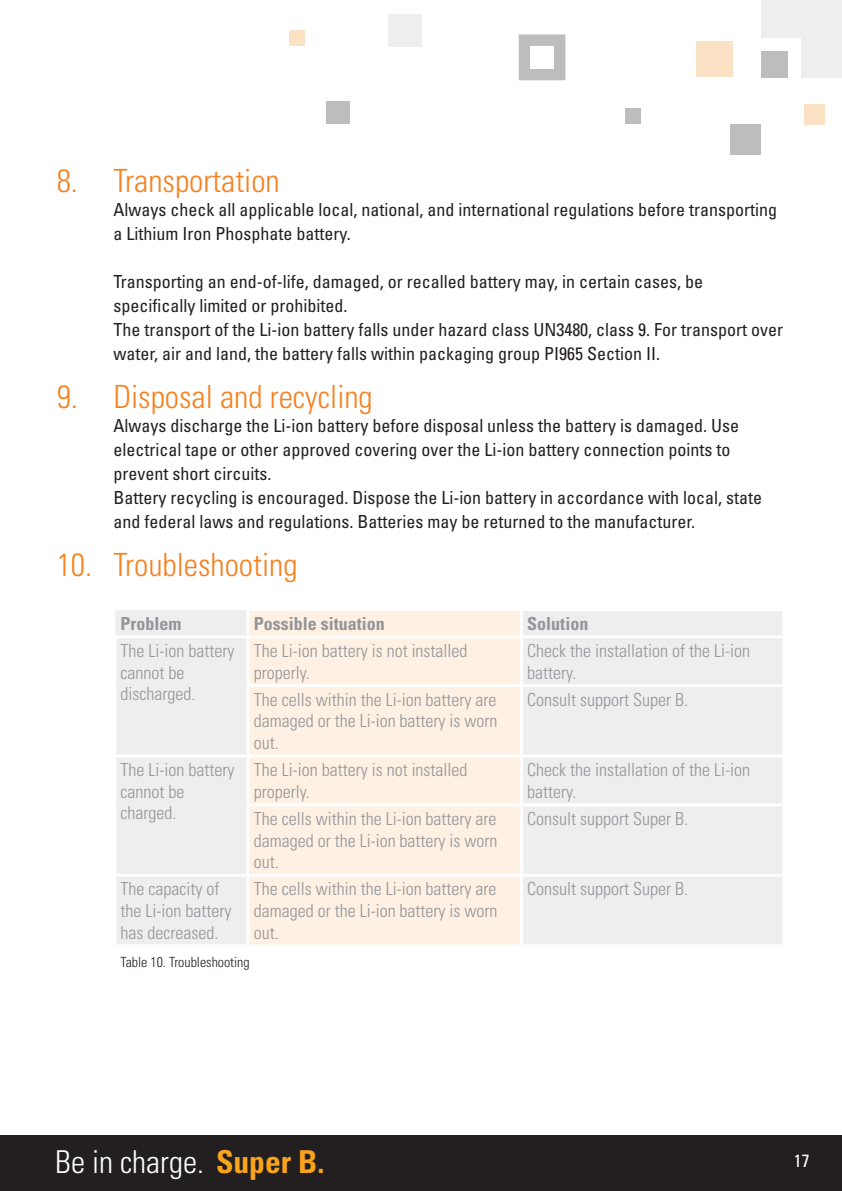
<style>
.page{position:relative;width:842px;height:1191px;background:#fff}
.page>*{position:absolute;margin:0;border:0;box-sizing:border-box;transform-origin:0 0}
.t1{font:300 condensed 32px "Univers LT Std";color:#f58220}
.t2{font:300 condensed 31.6px "Univers LT Std";color:#fff}
.t3{font:condensed 18px/24px "Univers LT Std";color:#231f20}
.tabel_stijl_grijs{font:300 condensed 18px/21.6px "Univers LT Std";color:#939598}
.tabel_kop_grijs{font:700 condensed 18px "Univers LT Std";color:#939598}
.t4{font:condensed 17.8px "Univers LT Std";color:#fff}
.t5{font:300 condensed 14px "Univers LT Std";color:#231f20}
.s1{font-weight:700;color:#f9a51b}
</style>
<div class="page">
<div style="left:0;top:1135px;width:842px;height:56px;background:#231f20"></div>
<div style="left:326px;top:101px;width:24px;height:22px;background:#bdbdbd"></div>
<div style="left:289px;top:30px;width:16px;height:16px;background:#fce2c4"></div>
<div style="left:388px;top:14px;width:33px;height:33px;background:#eee"></div>
<div style="left:519px;top:34px;width:46px;height:46px;background:#bdbdbd"></div>
<div style="left:530px;top:46px;width:24px;height:23px;background:#fff"></div>
<div style="left:761px;top:52px;width:27px;height:26px;background:#bdbdbd"></div>
<div style="left:804px;top:105px;width:20px;height:20px;background:#fce2c4"></div>
<div style="left:802px;top:38px;width:40px;height:40px;background:#eee"></div>
<div style="left:802px;top:0;width:40px;height:38px;background:#eee"></div>
<div style="left:761px;top:0;width:41px;height:38px;background:#eee"></div>
<div style="left:730px;top:125px;width:31px;height:30px;background:#bdbdbd"></div>
<div style="left:696px;top:41px;width:37px;height:36px;background:#fce2c4"></div>
<div style="left:625px;top:109px;width:16px;height:15px;background:#bdbdbd"></div>
<div style="left:115px;top:610px;width:667px;height:334px;background:#eeeeef"></div>
<div style="left:249px;top:611px;width:271px;height:333px;background:#fef0e2"></div>
<hr style="left:113px;top:635px;width:135px;height:3px;background:#fff">
<hr style="left:248px;top:635px;width:274px;height:3px;background:#fff">
<hr style="left:522px;top:635px;width:263px;height:3px;background:#fff">
<hr style="left:247px;top:684px;width:275px;height:3px;background:#fff">
<hr style="left:522px;top:684px;width:263px;height:3px;background:#fff">
<hr style="left:113px;top:754px;width:135px;height:3px;background:#fff">
<hr style="left:248px;top:754px;width:274px;height:3px;background:#fff">
<hr style="left:522px;top:754px;width:263px;height:3px;background:#fff">
<hr style="left:247px;top:803px;width:275px;height:3px;background:#fff">
<hr style="left:522px;top:803px;width:263px;height:3px;background:#fff">
<hr style="left:113px;top:874px;width:135px;height:2px;background:#fff">
<hr style="left:248px;top:874px;width:274px;height:2px;background:#fff">
<hr style="left:522px;top:874px;width:263px;height:2px;background:#fff">
<hr style="left:522px;top:608px;width:263px;height:3px;background:#fff">
<hr style="left:113px;top:638px;width:3px;height:47px;background:#fff">
<hr style="left:113px;top:685px;width:3px;height:69px;background:#fff">
<hr style="left:113px;top:757px;width:3px;height:48px;background:#fff">
<hr style="left:113px;top:805px;width:3px;height:69px;background:#fff">
<hr style="left:113px;top:876px;width:3px;height:68px;background:#fff">
<hr style="left:247px;top:608px;width:275px;height:3px;background:#fff">
<hr style="left:247px;top:611px;width:2px;height:24px;background:#fff">
<hr style="left:520px;top:611px;width:3px;height:24px;background:#fff">
<hr style="left:247px;top:638px;width:2px;height:46px;background:#fff">
<hr style="left:520px;top:638px;width:3px;height:46px;background:#fff">
<hr style="left:247px;top:687px;width:2px;height:67px;background:#fff">
<hr style="left:520px;top:687px;width:3px;height:67px;background:#fff">
<hr style="left:247px;top:757px;width:2px;height:46px;background:#fff">
<hr style="left:520px;top:757px;width:3px;height:46px;background:#fff">
<hr style="left:247px;top:806px;width:2px;height:68px;background:#fff">
<hr style="left:520px;top:806px;width:3px;height:68px;background:#fff">
<hr style="left:247px;top:876px;width:2px;height:68px;background:#fff">
<hr style="left:520px;top:876px;width:3px;height:68px;background:#fff">
<p class="t1" style="left:57px;top:162px;width:225px">8. Transportation</p>
<p class="t3" style="left:113px;top:197px;width:665px">Always check all applicable local, national, and international regulations before transporting a Lithium Iron Phosphate battery.</p>
<p class="t3" style="left:113px;top:269px;width:591px">Transporting an end-of-life, damaged, or recalled battery may, in certain cases, be specifically limited or prohibited.</p>
<p class="t3" style="left:113px;top:317px;width:671px">The transport of the Li-ion battery falls under hazard class UN3480, class 9. For transport over water, air and land, the battery falls within packaging group PI965 Section II.</p>
<p class="t1" style="left:57px;top:378px;width:318px">9. Disposal and recycling</p>
<p class="t3" style="left:113px;top:413px;width:627px">Always discharge the Li-ion battery before disposal unless the battery is damaged. Use electrical tape or other approved covering over the Li-ion battery connection points to prevent short circuits.</p>
<p class="t3" style="left:113px;top:485px;width:650px">Battery recycling is encouraged. Dispose the Li-ion battery in accordance with local, state and federal laws and regulations. Batteries may be returned to the manufacturer.</p>
<p class="t1" style="left:57px;top:546px;width:242px">10. Troubleshooting</p>
<p class="tabel_kop_grijs" style="left:120px;top:612px;width:63px">Problem</p>
<p class="tabel_kop_grijs" style="left:254px;top:612px;width:133px">Possible situation</p>
<p class="tabel_kop_grijs" style="left:527px;top:612px;width:63px">Solution</p>
<p class="tabel_stijl_grijs" style="left:120px;top:640px;width:115px">The Li-ion battery cannot be discharged.</p>
<p class="tabel_stijl_grijs" style="left:254px;top:640px;width:215px">The Li-ion battery is not installed properly.</p>
<p class="tabel_stijl_grijs" style="left:527px;top:640px;width:224px">Check the installation of the Li-ion battery.</p>
<p class="tabel_stijl_grijs" style="left:254px;top:688px;width:245px;text-align:justify">The cells within the Li-ion battery are damaged or the Li-ion battery is worn out.</p>
<p class="tabel_stijl_grijs" style="left:527px;top:688px;width:162px">Consult support Super B.</p>
<p class="tabel_stijl_grijs" style="left:120px;top:759px;width:115px">The Li-ion battery cannot be charged.</p>
<p class="tabel_stijl_grijs" style="left:254px;top:759px;width:215px">The Li-ion battery is not installed properly.</p>
<p class="tabel_stijl_grijs" style="left:527px;top:759px;width:224px">Check the installation of the Li-ion battery.</p>
<p class="tabel_stijl_grijs" style="left:254px;top:808px;width:245px;text-align:justify">The cells within the Li-ion battery are damaged or the Li-ion battery is worn out.</p>
<p class="tabel_stijl_grijs" style="left:527px;top:808px;width:162px">Consult support Super B.</p>
<p class="tabel_stijl_grijs" style="left:120px;top:878px;width:112px">The capacity of the Li-ion battery has decreased.</p>
<p class="tabel_stijl_grijs" style="left:254px;top:878px;width:245px;text-align:justify">The cells within the Li-ion battery are damaged or the Li-ion battery is worn out.</p>
<p class="tabel_stijl_grijs" style="left:527px;top:878px;width:162px">Consult support Super B.</p>
<p class="t5" style="left:120px;top:953px;width:131px">Table 10. Troubleshooting</p>
<h2 class="t2" style="left:55px;top:1143px;width:271px">Be in charge. <span class="s1">Super B.</span></h2>
<p class="t4" style="left:794px;top:1149px;width:17px">17</p>
</div>
